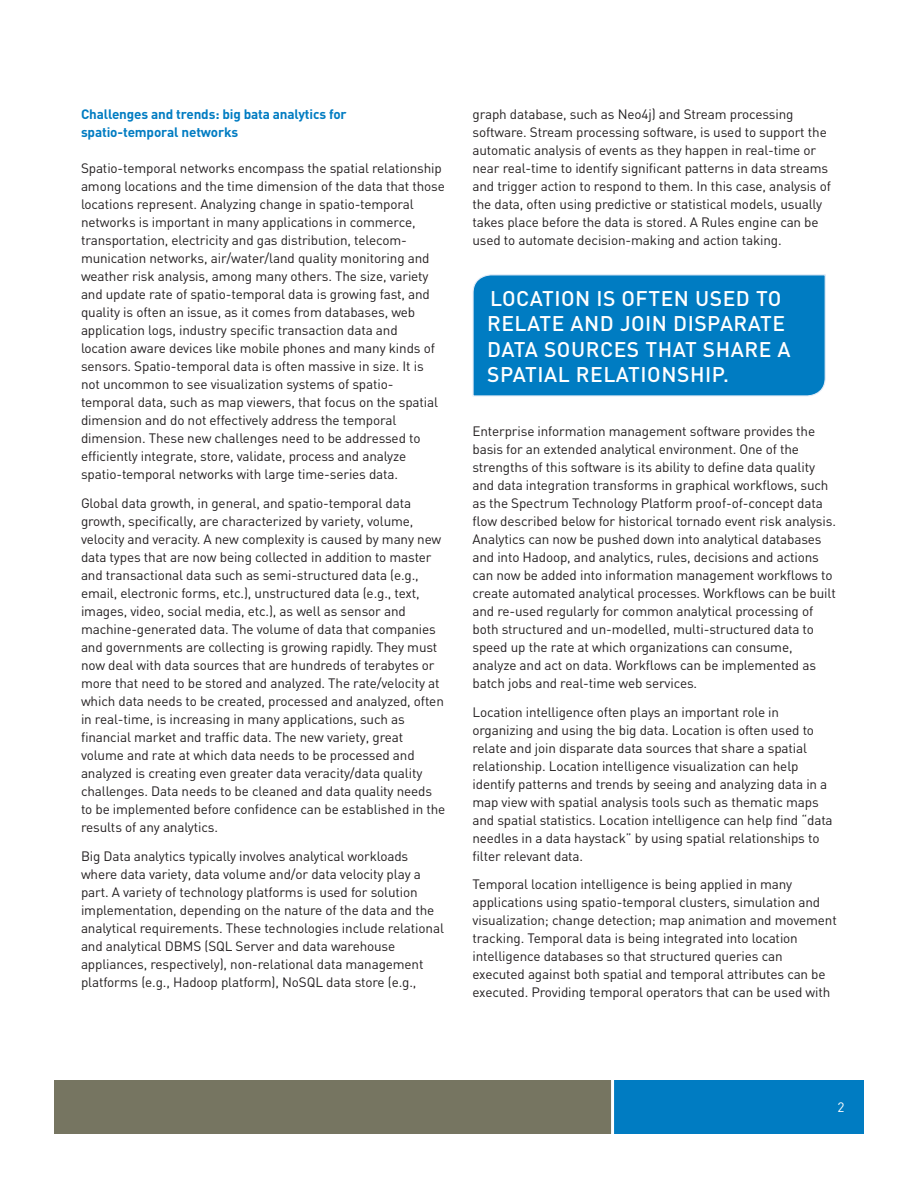
<style>
.page{position:relative;width:918px;height:1188px;background:#fff}
.page>*{position:absolute;margin:0;border:0;box-sizing:border-box;transform-origin:0 0}
.Pull_Quote{font:500 21px/25.2px "DIN";letter-spacing:.025em;color:#fff}
.Body_Copy{font:13.5px/18px "DIN";letter-spacing:-.01em;color:#231f20}
.Body_Copy_Head{font:13.5px/18px "DIN";letter-spacing:-.01em;color:#231f20}
.Body_Copy_Head-2{font:700 13.5px/18px "DIN";letter-spacing:-.01em;color:#007cc2}
.t1{font:13.5px "DIN";color:#fff}
</style>
<div class="page">
<div style="left:54px;top:1080px;width:560px;height:54px;background:#767561"></div>
<div style="left:613px;top:1080px;width:251px;height:54px;background:#007cc2"></div>
<hr style="left:611px;top:1080px;width:3px;height:55px;background:#fff">
<div style="left:472px;top:274px;width:354px;height:123px;background:#007cc2"></div>
<p class="Body_Copy_Head-2" style="left:81px;top:105px;width:267px">Challenges and trends: big bata analytics for spatio-temporal networks</p>
<p class="Body_Copy_Head" style="left:81px;top:159px;width:366px">Spatio-temporal networks encompass the spatial relationship among locations and the time dimension of the data that those locations represent. Analyzing change in spatio-temporal networks is important in many applications in commerce, transportation, electricity and gas distribution, telecom&shy;munication networks, air/water/land quality monitoring and weather risk analysis, among many others. The size, variety and update rate of spatio-temporal data is growing fast, and quality is often an issue, as it comes from databases, web application logs, industry specific transaction data and location aware devices like mobile phones and many kinds of sensors. Spatio-temporal data is often massive in size. It is not uncommon to see visualization systems of spatio&shy;temporal data, such as map viewers, that focus on the spatial dimension and do not effectively address the temporal dimension. These new challenges need to be addressed to efficiently integrate, store, validate, process and analyze spatio-temporal networks with large time-series data.</p>
<p class="Body_Copy" style="left:81px;top:494px;width:366px">Global data growth, in general, and spatio-temporal data growth, specifically, are characterized by variety, volume, velocity and veracity. A new complexity is caused by many new data types that are now being collected in addition to master and transactional data such as semi-structured data (e.g., email, electronic forms, etc.), unstructured data (e.g., text, images, video, social media, etc.), as well as sensor and machine-generated data. The volume of data that companies and governments are collecting is growing rapidly. They must now deal with data sources that are hundreds of terabytes or more that need to be stored and analyzed. The rate/velocity at which data needs to be created, processed and analyzed, often in real-time, is increasing in many applications, such as financial market and traffic data. The new variety, great volume and rate at which data needs to be processed and analyzed is creating even greater data veracity/data quality challenges. Data needs to be cleaned and data quality needs to be implemented before confidence can be established in the results of any analytics.</p>
<p class="Body_Copy" style="left:81px;top:847px;width:365px">Big Data analytics typically involves analytical workloads where data variety, data volume and/or data velocity play a part. A variety of technology platforms is used for solution implementation, depending on the nature of the data and the analytical requirements. These technologies include relational and analytical DBMS (SQL Server and data warehouse appliances, respectively), non-relational data management platforms (e.g., Hadoop platform), NoSQL data store (e.g.,</p>
<p class="Body_Copy" style="left:472px;top:105px;width:360px">graph database, such as Neo4j) and Stream processing software. Stream processing software, is used to support the automatic analysis of events as they happen in real-time or near real-time to identify significant patterns in data streams and trigger action to respond to them. In this case, analysis of the data, often using predictive or statistical models, usually takes place before the data is stored. A Rules engine can be used to automate decision-making and action taking.</p>
<p class="Pull_Quote" style="left:487px;top:285px;width:305px">LOCATION IS OFTEN USED TO<br>RELATE AND JOIN DISPARATE<br>DATA SOURCES THAT SHARE A<br>SPATIAL RELATIONSHIP.</p>
<p class="Body_Copy" style="left:472px;top:422px;width:365px">Enterprise information management software provides the basis for an extended analytical environment. One of the strengths of this software is its ability to define data quality and data integration transforms in graphical workflows, such as the Spectrum Technology Platform proof-of-concept data flow described below for historical tornado event risk analysis.<br>Analytics can now be pushed down into analytical databases and into Hadoop, and analytics, rules, decisions and actions can now be added into information management workflows to create automated analytical processes. Workflows can be built and re-used regularly for common analytical processing of both structured and un-modelled, multi-structured data to speed up the rate at which organizations can consume, analyze and act on data. Workflows can be implemented as batch jobs and real-time web services.</p>
<p class="Body_Copy" style="left:472px;top:702px;width:362px">Location intelligence often plays an important role in organizing and using the big data. Location is often used to relate and join disparate data sources that share a spatial relationship. Location intelligence visualization can help identify patterns and trends by seeing and analyzing data in a map view with spatial analysis tools such as thematic maps and spatial statistics. Location intelligence can help find “data needles in a data haystack” by using spatial relationships to filter relevant data.</p>
<p class="Body_Copy" style="left:472px;top:875px;width:366px">Temporal location intelligence is being applied in many applications using spatio-temporal clusters, simulation and visualization; change detection; map animation and movement tracking. Temporal data is being integrated into location intelligence databases so that structured queries can executed against both spatial and temporal attributes can be executed. Providing temporal operators that can be used with</p>
<p class="t1" style="left:838px;top:1099px;width:9px">2</p>
</div>
